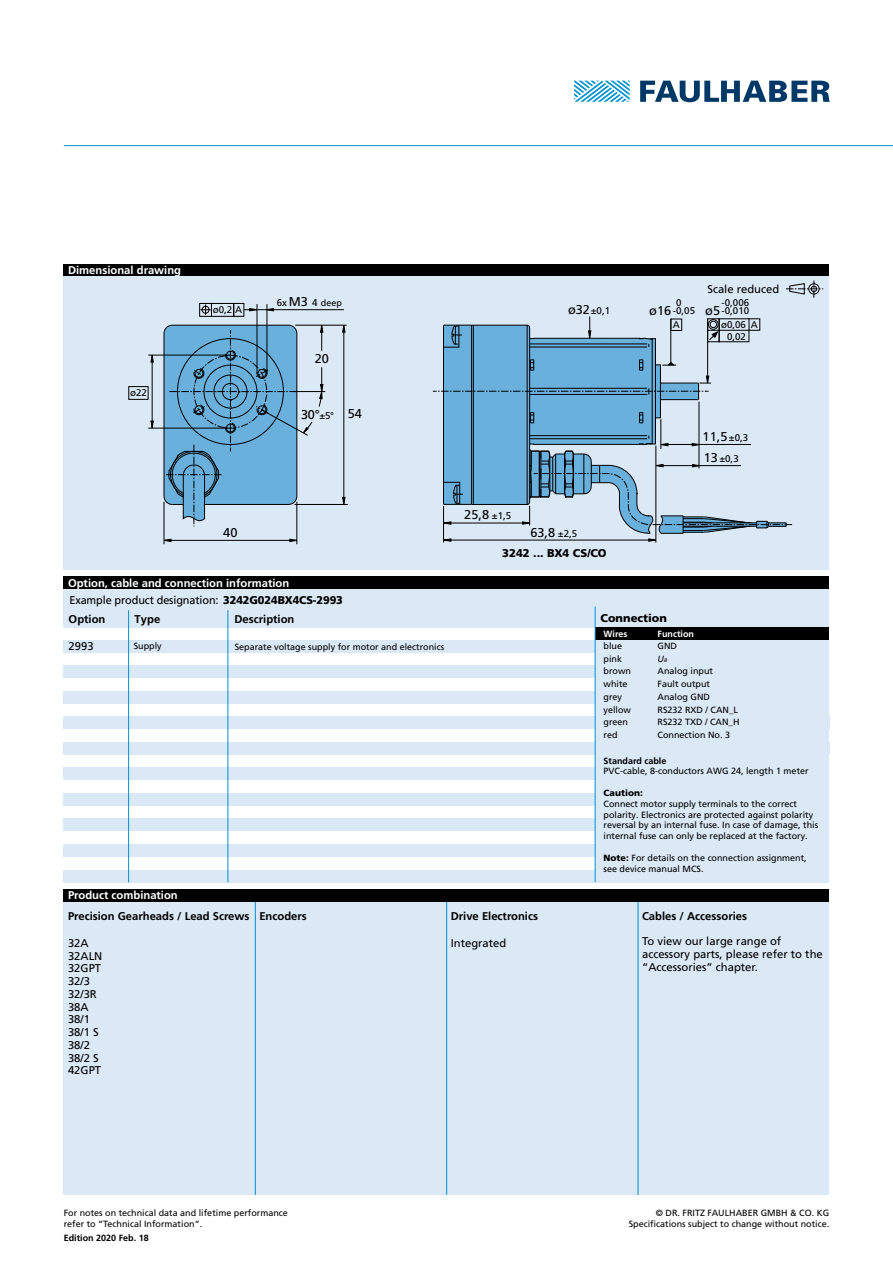
<style>
.page{position:relative;width:893px;height:1263px;background:#fff}
.page>*{position:absolute;margin:0;border:0;box-sizing:border-box;transform-origin:0 0}
.t1{font:12.75px "Frutiger LT";color:#000}
.t2{font:11.25px/12.8px "Frutiger LT";color:#000}
.t3{font:700 11.25px "Frutiger LT";color:#000}
.t4{font:700 11.25px "Frutiger LT";color:#fff}
.t5{font:900 11.25px "Frutiger LT";color:#000}
.t6{font:9.75px/11.6px "Frutiger LT";color:#000}
.t7{font:9px/10.8px "Frutiger LT";color:#000}
.t8{font:700 9px "Frutiger LT";color:#000}
.t9{font:700 9px "Frutiger LT";color:#fff}
.t10{font:900 9px "Frutiger LT";color:#000}
.t11{font:italic 9px "Frutiger LT";color:#000}
.s1{font-size:9.9px}
.s2{font-size:9.75px}
.s3{font-size:12.75px}
.s4{font-weight:900}
.s5{font-weight:700}
.s6{font-size:5.25px}
</style>
<div class="page">
<div style="left:64px;top:901px;width:765px;height:294px;background:#dbe8f5"></div>
<hr style="left:255px;top:901px;width:1px;height:294px;background:#0091cf">
<hr style="left:638px;top:901px;width:1px;height:294px;background:#0091cf">
<hr style="left:446px;top:901px;width:1px;height:294px;background:#0091cf">
<svg style="left:574px;top:81px;width:56px;height:21px"></svg>
<svg style="left:640px;top:81px;width:190px;height:21px"></svg>
<div style="left:64px;top:264px;width:765px;height:12px;background:#000"></div>
<div style="left:64px;top:889px;width:765px;height:12px;background:#000"></div>
<div style="left:64px;top:276px;width:765px;height:294px;background:#dbe8f5"></div>
<div style="left:64px;top:576px;width:765px;height:13px;background:#000"></div>
<hr style="left:64px;top:145px;width:829px;height:1px;background:#0091cf">
<svg style="left:786px;top:280px;width:37px;height:18px"></svg>
<div style="left:129px;top:386px;width:19px;height:13px;border:1px solid #000"></div>
<hr style="left:443px;top:506px;width:1px;height:37px;background:#000">
<hr style="left:344px;top:328px;width:1px;height:173px;background:#000">
<hr style="left:294px;top:504px;width:54px;height:1px;background:#000">
<hr style="left:295px;top:325px;width:52px;height:1px;background:#000">
<svg style="left:342px;top:497px;width:3px;height:7px"></svg>
<svg style="left:342px;top:325px;width:3px;height:8px"></svg>
<hr style="left:164px;top:540px;width:133px;height:1px;background:#000">
<hr style="left:164px;top:502px;width:1px;height:42px;background:#000">
<hr style="left:297px;top:502px;width:1px;height:42px;background:#000">
<svg style="left:164px;top:539px;width:7px;height:3px"></svg>
<svg style="left:289px;top:539px;width:8px;height:3px"></svg>
<hr style="left:295px;top:391px;width:30px;height:1px;background:#000">
<hr style="left:152px;top:355px;width:1px;height:73px;background:#000">
<hr style="left:148px;top:428px;width:82px;height:1px;background:#000">
<hr style="left:148px;top:355px;width:82px;height:1px;background:#000">
<svg style="left:151px;top:421px;width:3px;height:7px"></svg>
<svg style="left:151px;top:355px;width:3px;height:7px"></svg>
<hr style="left:267px;top:304px;width:1px;height:69px;background:#000">
<hr style="left:257px;top:304px;width:1px;height:69px;background:#000">
<hr style="left:244px;top:309px;width:100px;height:1px;background:#000">
<svg style="left:249px;top:308px;width:25px;height:3px"></svg>
<div style="left:211px;top:303px;width:23px;height:13px;border:1px solid #000"></div>
<svg style="left:201px;top:305px;width:9px;height:9px"></svg>
<div style="left:199px;top:303px;width:13px;height:13px;border:1px solid #000"></div>
<svg style="left:319px;top:367px;width:4px;height:40px"></svg>
<svg style="left:320px;top:325px;width:3px;height:26px"></svg>
<svg style="left:433px;top:316px;width:359px;height:226px"></svg>
<svg style="left:163px;top:324px;width:150px;height:202px"></svg>
<div style="left:194px;top:355px;width:73px;height:73px;border:1px dashed #000;border-radius:50%"></div>
<div style="left:64px;top:589px;width:765px;height:38px;background:#dbe8f5"></div>
<div style="left:64px;top:640px;width:765px;height:13px;background:#dbe8f5"></div>
<div style="left:64px;top:767px;width:765px;height:13px;background:#dbe8f5"></div>
<div style="left:64px;top:793px;width:765px;height:13px;background:#dbe8f5"></div>
<div style="left:64px;top:665px;width:765px;height:13px;background:#dbe8f5"></div>
<div style="left:64px;top:819px;width:765px;height:12px;background:#dbe8f5"></div>
<div style="left:64px;top:691px;width:765px;height:13px;background:#dbe8f5"></div>
<div style="left:64px;top:844px;width:765px;height:13px;background:#dbe8f5"></div>
<div style="left:64px;top:716px;width:765px;height:13px;background:#dbe8f5"></div>
<div style="left:64px;top:870px;width:765px;height:12px;background:#dbe8f5"></div>
<div style="left:64px;top:742px;width:765px;height:13px;background:#dbe8f5"></div>
<div style="left:595px;top:626px;width:234px;height:246px;background:#dbe8f5"></div>
<div style="left:595px;top:627px;width:234px;height:13px;background:#000"></div>
<hr style="left:228px;top:610px;width:1px;height:272px;background:#0091cf">
<hr style="left:128px;top:610px;width:1px;height:272px;background:#0091cf">
<hr style="left:595px;top:606px;width:1px;height:276px;background:#0091cf">
<p class="t4" style="left:68px;top:264px;width:115px">Dimensional drawing</p>
<p class="t6" style="left:130px;top:387px;width:18px">ø22</p>
<p class="t6" style="left:213px;top:304px;width:31px">ø0,2 <span class="s1">A</span></p>
<p class="t7" style="left:277px;top:297px;width:67px"><span class="s2">6x</span> <span class="s3">M3</span> <span class="s1">4</span> deep</p>
<h1 class="t1" style="left:315px;top:351px;width:16px">20</h1>
<h1 class="t1" style="left:301px;top:407px;width:35px">30°<span class="s2">±5°</span></h1>
<h1 class="t1" style="left:348px;top:406px;width:15px">54</h1>
<h1 class="t1" style="left:223px;top:525px;width:16px">40</h1>
<p class="t4" style="left:68px;top:576px;width:223px">Option, cable and connection information</p>
<p class="t2" style="left:69px;top:591px;width:276px;line-height:18.5px">Example product designation: <span class="s4">3242G024BX4CS-2993<br></span><span class="s5">Option</span></p>
<p class="t3" style="left:135px;top:612px;width:27px">Type</p>
<p class="t3" style="left:234px;top:612px;width:61px">Description</p>
<p class="t7" style="left:134px;top:640px;width:29px">Supply</p>
<p class="t7" style="left:235px;top:641px;width:211px">Separate voltage supply for motor and electronics</p>
<p class="t2" style="left:69px;top:640px;width:27px">2993</p>
<p class="t6" style="left:676px;top:296px;width:7px">0</p>
<p class="t6" style="left:568px;top:305px;width:44px"><span class="s3">ø32</span>±0,1</p>
<p class="t6" style="left:649px;top:305px;width:47px"><span class="s3">ø16</span> -0,05</p>
<p class="t2" style="left:707px;top:283px;width:73px">Scale reduced</p>
<p class="t6" style="left:722px;top:296px;width:29px">-0,006</p>
<p class="t6" style="left:705px;top:305px;width:45px"><span class="s3">ø5</span>-0,010</p>
<p class="t6" style="left:673px;top:319px;width:9px">A</p>
<p class="t6" style="left:727px;top:319px;width:32px;text-indent:-6px">ø0,06 A<br>0,02</p>
<h1 class="t1" style="left:703px;top:429px;width:47px">11,5<span class="s2">±0,3</span></h1>
<h1 class="t1" style="left:464px;top:507px;width:48px">25,8 <span class="s2">±1,5</span></h1>
<h1 class="t1" style="left:530px;top:525px;width:48px">63,8 <span class="s2">±2,5</span></h1>
<p class="t5" style="left:502px;top:546px;width:106px">3242 ... BX4 CS/CO</p>
<p class="t5" style="left:601px;top:611px;width:68px">Connection</p>
<p class="t6" style="left:704px;top:453px;width:36px"><span class="s3">13</span>±0,3</p>
<p class="t9" style="left:604px;top:628px;width:26px">Wires</p>
<p class="t9" style="left:658px;top:628px;width:38px">Function</p>
<p class="t7" style="left:604px;top:640px;width:20px">blue</p>
<p class="t7" style="left:658px;top:640px;width:21px">GND</p>
<p class="t7" style="left:604px;top:653px;width:20px">pink</p>
<p class="t11" style="left:658px;top:653px;width:11px">U<span class="s6">B</span></p>
<p class="t7" style="left:604px;top:666px;width:29px">brown</p>
<p class="t7" style="left:658px;top:666px;width:57px">Analog input</p>
<p class="t7" style="left:604px;top:678px;width:26px">white</p>
<p class="t7" style="left:658px;top:678px;width:54px">Fault output</p>
<p class="t7" style="left:604px;top:691px;width:20px">grey</p>
<p class="t7" style="left:658px;top:691px;width:54px">Analog GND</p>
<p class="t7" style="left:604px;top:704px;width:29px">yellow</p>
<p class="t7" style="left:658px;top:704px;width:82px">RS232 RXD / CAN_L</p>
<p class="t7" style="left:604px;top:717px;width:26px">green</p>
<p class="t7" style="left:658px;top:717px;width:84px">RS232 TXD / CAN_H</p>
<p class="t7" style="left:604px;top:730px;width:16px">red</p>
<p class="t7" style="left:658px;top:730px;width:74px">Connection No. 3</p>
<p class="t8" style="left:604px;top:755px;width:64px">Standard cable</p>
<p class="t7" style="left:604px;top:766px;width:207px">PVC-cable, 8-conductors AWG 24, length 1 meter</p>
<p class="t10" style="left:604px;top:787px;width:41px">Caution:</p>
<p class="t7" style="left:604px;top:798px;width:216px">Connect motor supply terminals to the correct polarity. Electronics are protected against polarity reversal by an internal fuse. In case of damage, this internal fuse can only be replaced at the factory.</p>
<p class="t7" style="left:604px;top:852px;width:205px"><span class="s4">Note:</span> For details on the connection assignment, see device manual MCS.</p>
<p class="t4" style="left:68px;top:889px;width:111px">Product combination</p>
<p class="t3" style="left:68px;top:909px;width:183px">Precision Gearheads / Lead Screws</p>
<p class="t2" style="left:68px;top:936px;width:36px">32A<br>32ALN<br>32GPT<br>32/3<br>32/3R<br>38A<br>38/1<br>38/1 S<br>38/2<br>38/2 S<br>42GPT</p>
<p class="t3" style="left:259px;top:909px;width:49px">Encoders</p>
<p class="t3" style="left:451px;top:909px;width:89px">Drive Electronics</p>
<p class="t2" style="left:451px;top:936px;width:57px">Integrated</p>
<p class="t3" style="left:642px;top:909px;width:106px">Cables / Accessories</p>
<p class="t2" style="left:642px;top:935px;width:182px">To view our large range of accessory parts, please refer to the “Accessories” chapter.</p>
<p class="t7" style="left:64px;top:1208px;width:226px">For notes on technical data and lifetime performance refer to “Technical Information”.</p>
<p class="t7" style="left:629px;top:1208px;width:202px;text-align:right">© DR. FRITZ FAULHABER GMBH &amp; CO. KG<br>Specifications subject to change without notice.</p>
<p class="t8" style="left:64px;top:1233px;width:87px">Edition 2020 Feb. 18</p>
</div>
